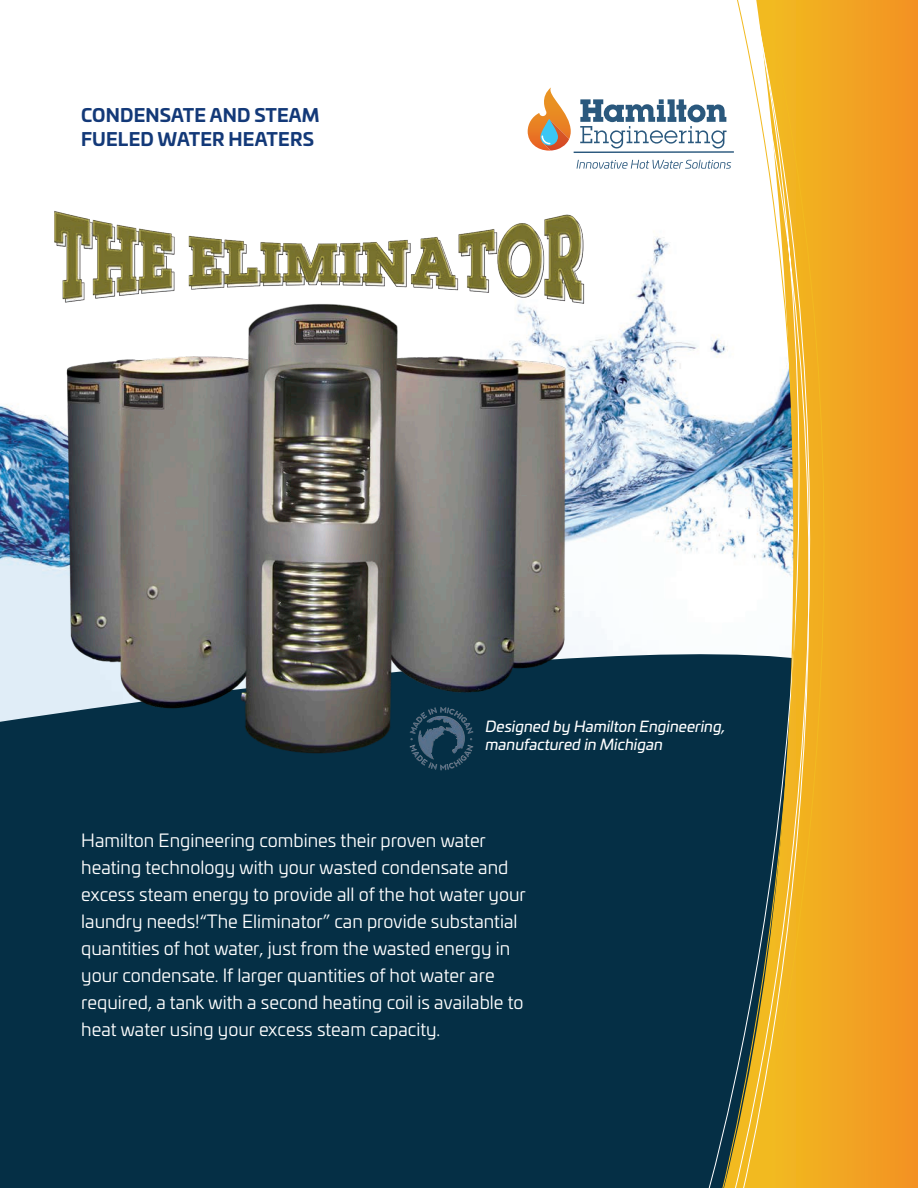
<style>
.page{position:relative;width:918px;height:1188px;background:#fff}
.page>*{position:absolute;margin:0;border:0;box-sizing:border-box;transform-origin:0 0}
.t1{font:18px/27px "Univia Pro";color:#fff}
.t2{font:700 18px/24px "Univia Pro";letter-spacing:.01em;color:#133978}
.t3{font:italic 15px/18px "Univia Pro";color:#fff}
</style>
<div class="page">
<img style="left:0;top:236px;width:692px;height:409px">
<div style="left:0;top:645px;width:692px;height:543px;background:#052f45"></div>
<svg style="left:827px;top:0;width:91px;height:1188px"></svg>
<svg style="left:692px;top:159px;width:12px;height:1029px"></svg>
<svg style="left:704px;top:0;width:123px;height:1188px"></svg>
<img style="left:51px;top:347px;width:533px;height:429px">
<img style="left:1px;top:211px;width:621px;height:136px">
<img style="left:410px;top:706px;width:64px;height:64px">
<hr style="left:574px;top:151px;width:160px;height:2px;background:#2a587d">
<svg style="left:577px;top:160px;width:154px;height:9px"></svg>
<svg style="left:580px;top:99px;width:147px;height:50px"></svg>
<svg style="left:528px;top:87px;width:43px;height:64px"></svg>
<p class="t2" style="left:81px;top:102px;width:240px">CONDENSATE AND STEAM<br>FUELED WATER HEATERS</p>
<p class="t3" style="left:485px;top:717px;width:241px">Designed by Hamilton Engineering, manufactured in Michigan</p>
<p class="t1" style="left:81px;top:826px;width:446px">Hamilton Engineering combines their proven water heating technology with your wasted condensate and excess steam energy to provide all of the hot water your laundry needs!“The Eliminator” can provide substantial quantities of hot water, just from the wasted energy in your condensate. If larger quantities of hot water are required, a tank with a second heating coil is available to heat water using your excess steam capacity.</p>
</div>
